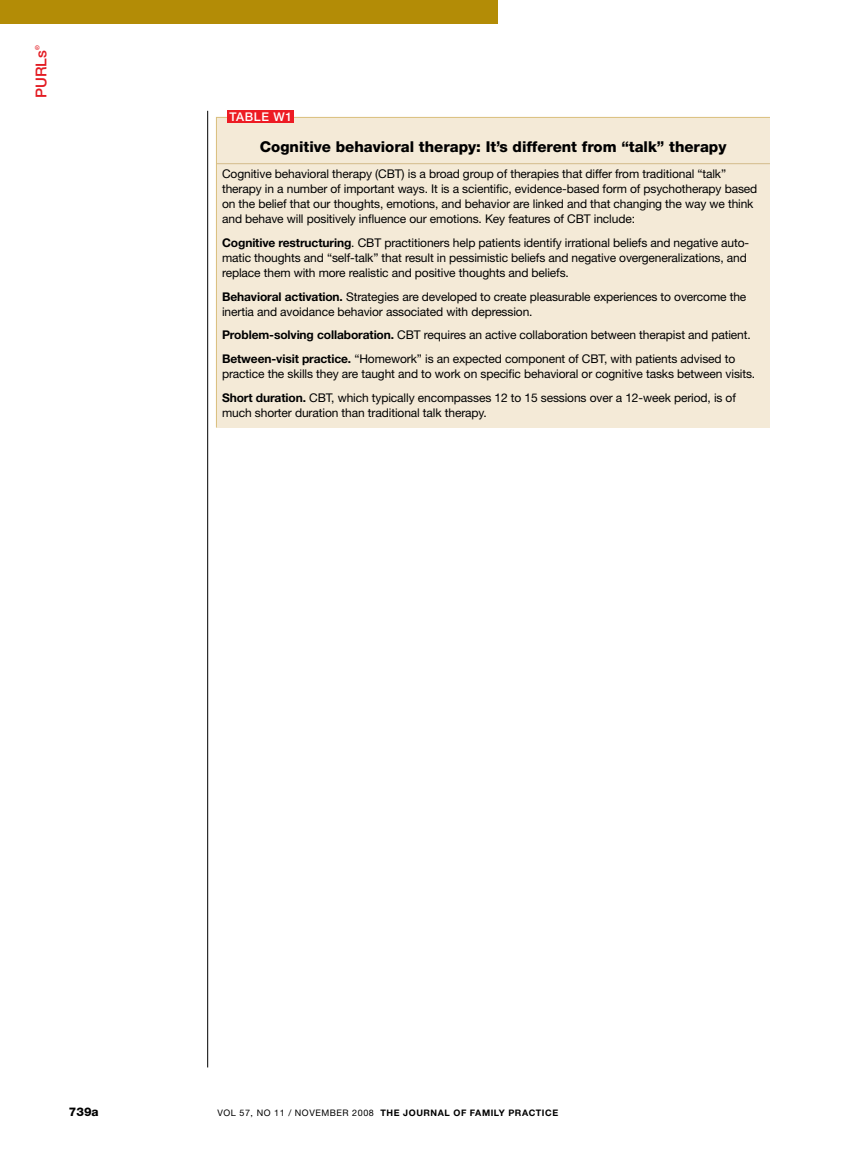
<style>
.page{position:relative;width:851px;height:1161px;background:#fff}
.page>*{position:absolute;margin:0;border:0;box-sizing:border-box;transform-origin:0 0}
.t1{font:800 15px "Helvetica Neue LT Std";color:#000}
.t2{font:500 15px "Helvetica Neue LT Std";color:#e31b22}
.t3{font:12px/15px "Helvetica Neue LT Std";letter-spacing:-.01em;color:#000}
.t4{font:500 12px "Helvetica Neue LT Std";color:#fff}
.t5{font:800 12px "Helvetica Neue LT Std";color:#000}
.t6{font:700 9px "Helvetica Neue LT Std";letter-spacing:.06em;color:#000}
.t7{font:500 6px "Helvetica Neue LT Std";color:#e31b22}
.s1{font-weight:700}
.s2{font-weight:400}
</style>
<div class="page">
<div style="left:0;top:0;width:498px;height:24px;background:#b38c06"></div>
<hr style="left:207px;top:111px;width:1px;height:956px;background:#000">
<div style="left:216px;top:117px;width:554px;height:311px;background:#f4ead7"></div>
<div style="left:228px;top:110px;width:66px;height:13px;background:#ed1c24"></div>
<p class="t7" style="left:34px;top:50px;width:6px;rotate:-90deg">®</p>
<p class="t2" style="left:32px;top:98px;width:49px;rotate:-90deg">PURLs</p>
<p class="t4" style="left:229px;top:110px;width:24px">table</p>
<p class="t4" style="left:273px;top:110px;width:20px">W1</p>
<p class="t1" style="left:260px;top:137px;width:468px">Cognitive behavioral therapy: It’s different from “talk” therapy</p>
<p class="t3" style="left:222px;top:166px;width:537px">Cognitive behavioral therapy (CBT) is a broad group of therapies that differ from traditional “talk” therapy in a number of important ways. It is a scientific, evidence-based form of psychotherapy based on the belief that our thoughts, emotions, and behavior are linked and that changing the way we think and behave will positively influence our emotions. Key features of CBT include:</p>
<p class="t3" style="left:222px;top:235px;width:528px"><span class="s1">Cognitive restructuring</span>. CBT practitioners help patients identify irrational beliefs and negative auto&shy;matic thoughts and “self-talk” that result in pessimistic beliefs and negative overgeneralizations, and replace them with more realistic and positive thoughts and beliefs.</p>
<p class="t3" style="left:222px;top:289px;width:525px"><span class="s1">Behavioral activation.</span> Strategies are developed to create pleasurable experiences to overcome the inertia and avoidance behavior associated with depression.</p>
<p class="t3" style="left:222px;top:323px;width:530px;line-height:23.7px"><span class="s1">Problem-solving collaboration.</span> CBT requires an active collaboration between therapist and patient.<br><span class="s1">Between-visit practice.</span> “Homework” is an expected component of CBT, with patients advised to</p>
<p class="t3" style="left:222px;top:362px;width:534px;line-height:23.7px">practice the skills they are taught and to work on specific behavioral or cognitive tasks between visits.<br><span class="s1">Short duration.</span> CBT, which typically encompasses 12 to 15 sessions over a 12-week period, is of</p>
<p class="t3" style="left:222px;top:405px;width:266px">much shorter duration than traditional talk therapy.</p>
<p class="t5" style="left:69px;top:1104px;width:31px">739a</p>
<p class="t6" style="left:217px;top:1107px;width:342px"><span class="s2">vol 57, No 11 / November 2008</span> The Journal of Family Practice</p>
</div>
